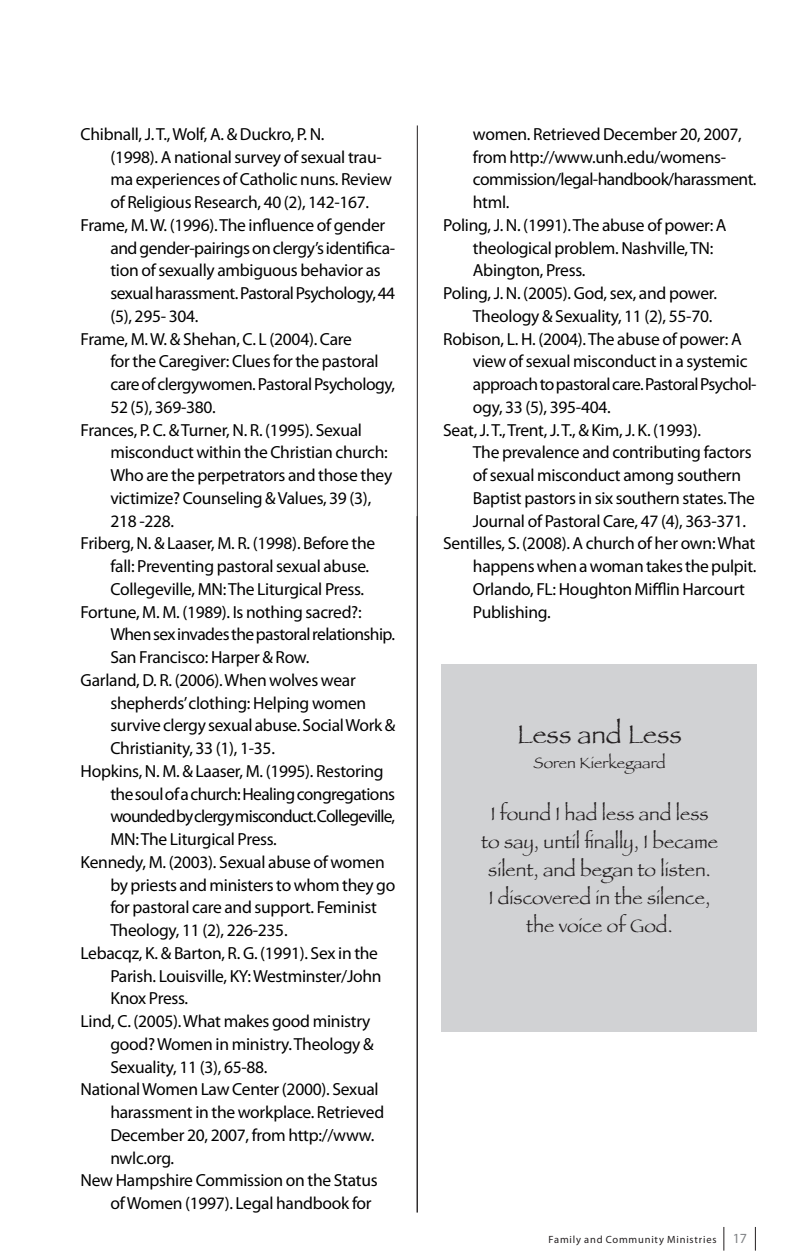
<style>
.page{position:relative;width:804px;height:1260px;background:#fff}
.page>*{position:absolute;margin:0;border:0;box-sizing:border-box;transform-origin:0 0}
.SSW_Author_R{font:26.25px "Papyrus";color:#231f20}
.SSW_Author_R-2{font:19.25px/28px "Papyrus";color:#231f20;text-align:center}
.SSW_body{font:17.5px/22.8px "Myriad Pro";letter-spacing:-.015em;color:#000}
.SSW_body-2{font:17.5px/22.8px "Myriad Pro";letter-spacing:-.035em;color:#000}
.SSW_Author_R-3{font:15.75px "Papyrus";color:#231f20}
.t1{font:10.5px "Myriad Pro";letter-spacing:.075em;color:#231f20}
.s1{font-size:14px;color:#808285}
</style>
<div class="page">
<svg style="left:754px;top:1227px;width:1px;height:24px"></svg>
<svg style="left:723px;top:1227px;width:1px;height:24px"></svg>
<div style="left:441px;top:664px;width:315px;height:368px;background:#d1d2d4"></div>
<hr style="left:416px;top:516px;width:1px;height:697px;background:#231f20">
<hr style="left:417px;top:125px;width:1px;height:1087px;background:#231f20">
<p class="SSW_body" style="left:110px;top:122px;width:283px;text-indent:-30px">Chibnall, J. T., Wolf, A. &amp; Duckro, P. N.<br>(1998). A national survey of sexual trau&shy;ma experiences of Catholic nuns. Review of Religious Research, 40 (2), 142-167.</p>
<p class="SSW_body" style="left:110px;top:213px;width:286px;text-indent:-30px">Frame, M. W. (1996). The influence of gender and gender-pairings on clergy’s identifica&shy;tion of sexually ambiguous behavior as sexual harassment. Pastoral Psychology, 44 (5), 295- 304.</p>
<p class="SSW_body" style="left:110px;top:327px;width:286px;text-indent:-30px">Frame, M. W. &amp; Shehan, C. L (2004). Care<br>for the Caregiver: Clues for the pastoral care of clergywomen. Pastoral Psychology, 52 (5), 369-380.</p>
<p class="SSW_body" style="left:110px;top:418px;width:279px;text-indent:-30px">Frances, P. C. &amp; Turner, N. R. (1995). Sexual misconduct within the Christian church:</p>
<p class="SSW_body" style="left:80px;top:464px;width:24px">W</p>
<p class="SSW_body" style="left:110px;top:464px;width:283px;text-indent:14px">ho are the perpetrators and those they victimize? Counseling &amp; Values, 39 (3),<br>218 -228.</p>
<p class="SSW_body" style="left:110px;top:532px;width:266px;text-indent:-30px">Friberg, N. &amp; Laaser, M. R. (1998). Before the fall: Preventing pastoral sexual abuse.</p>
<p class="SSW_body" style="left:110px;top:577px;width:255px">Collegeville, MN: The Liturgical Press.</p>
<p class="SSW_body" style="left:110px;top:600px;width:286px;text-indent:-30px">Fortune, M. M. (1989). Is nothing sacred?:<br>When sex invades the pastoral relationship.<br>San Francisco: Harper &amp; Row.</p>
<p class="SSW_body" style="left:110px;top:668px;width:286px;text-indent:-30px">Garland, D. R. (2006). When wolves wear shepherds’ clothing: Helping women survive clergy sexual abuse. Social Work &amp; Christianity, 33 (1), 1-35.</p>
<p class="SSW_body-2" style="left:110px;top:759px;width:286px;text-indent:-30px">Hopkins, N. M. &amp; Laaser, M. (1995). Restoring the soul of a church: Healing congregations wounded by clergy misconduct. Collegeville, MN: The Liturgical Press.</p>
<p class="SSW_body" style="left:110px;top:850px;width:286px;text-indent:-30px">Kennedy, M. (2003). Sexual abuse of women by priests and ministers to whom they go</p>
<p class="SSW_body" style="left:110px;top:896px;width:268px">for pastoral care and support. Feminist<br>Theology, 11 (2), 226-235.</p>
<p class="SSW_body" style="left:110px;top:941px;width:273px;text-indent:-30px">Lebacqz, K. &amp; Barton, R. G. (1991). Sex in the<br>Parish. Louisville, KY: Westminster/John<br>Knox Press.</p>
<p class="SSW_body" style="left:110px;top:1010px;width:265px;text-indent:-30px">Lind, C. (2005). What makes good ministry good? Women in ministry. Theology &amp;<br>Sexuality, 11 (3), 65-88.</p>
<p class="SSW_body" style="left:110px;top:1078px;width:275px;text-indent:-30px">National Women Law Center (2000). Sexual harassment in the workplace. Retrieved</p>
<p class="SSW_body" style="left:110px;top:1123px;width:265px;text-indent:-30px">December 20, 2007, from http://www. nwlc.org.</p>
<p class="SSW_body" style="left:110px;top:1169px;width:269px;text-indent:-30px">New Hampshire Commission on the Status of Women (1997). Legal handbook for</p>
<p class="SSW_body" style="left:472px;top:122px;width:285px">women. Retrieved December 20, 2007, from http://www.unh.edu/womens&shy;commission/legal-handbook/harassment. html.</p>
<p class="SSW_body" style="left:472px;top:213px;width:254px;text-indent:-30px">Poling, J. N. (1991). The abuse of power: A theological problem. Nashville, TN:</p>
<p class="SSW_body" style="left:443px;top:259px;width:144px">Abington, Press.</p>
<p class="SSW_body" style="left:443px;top:282px;width:275px;text-align:right">Poling, J. N. (2005). God, sex, and power.<br>Theology &amp; Sexuality, 11 (2), 55-70.</p>
<p class="SSW_body" style="left:472px;top:327px;width:276px;text-indent:-30px">Robison, L. H. (2004). The abuse of power: A view of sexual misconduct in a systemic</p>
<p class="SSW_body-2" style="left:472px;top:373px;width:285px">approach to pastoral care. Pastoral Psychol&shy;ogy, 33 (5), 395-404.</p>
<p class="SSW_body" style="left:472px;top:418px;width:283px;text-indent:-30px">Seat, J. T., Trent, J. T., &amp; Kim, J. K. (1993).<br>The prevalence and contributing factors of sexual misconduct among southern Baptist pastors in six southern states. The Journal of Pastoral Care, 47 (4), 363-371.</p>
<p class="SSW_body" style="left:472px;top:532px;width:285px;text-indent:-30px">Sentilles, S. (2008). A church of her own: What happens when a woman takes the pulpit.<br>Orlando, FL: Houghton Mifflin Harcourt Publishing.</p>
<p class="SSW_Author_R" style="left:517px;top:719px;width:166px">Less and Less</p>
<p class="SSW_Author_R-3" style="left:533px;top:753px;width:134px">Soren Kierkegaard</p>
<p class="SSW_Author_R-2" style="left:481px;top:800px;width:238px">I found I had less and less to say, until finally, I became silent, and began to listen.<br>I discovered in the silence, the voice of God.</p>
<p class="t1" style="left:548px;top:1233px;width:200px">Family and Community Ministries <span class="s1">17</span></p>
</div>
